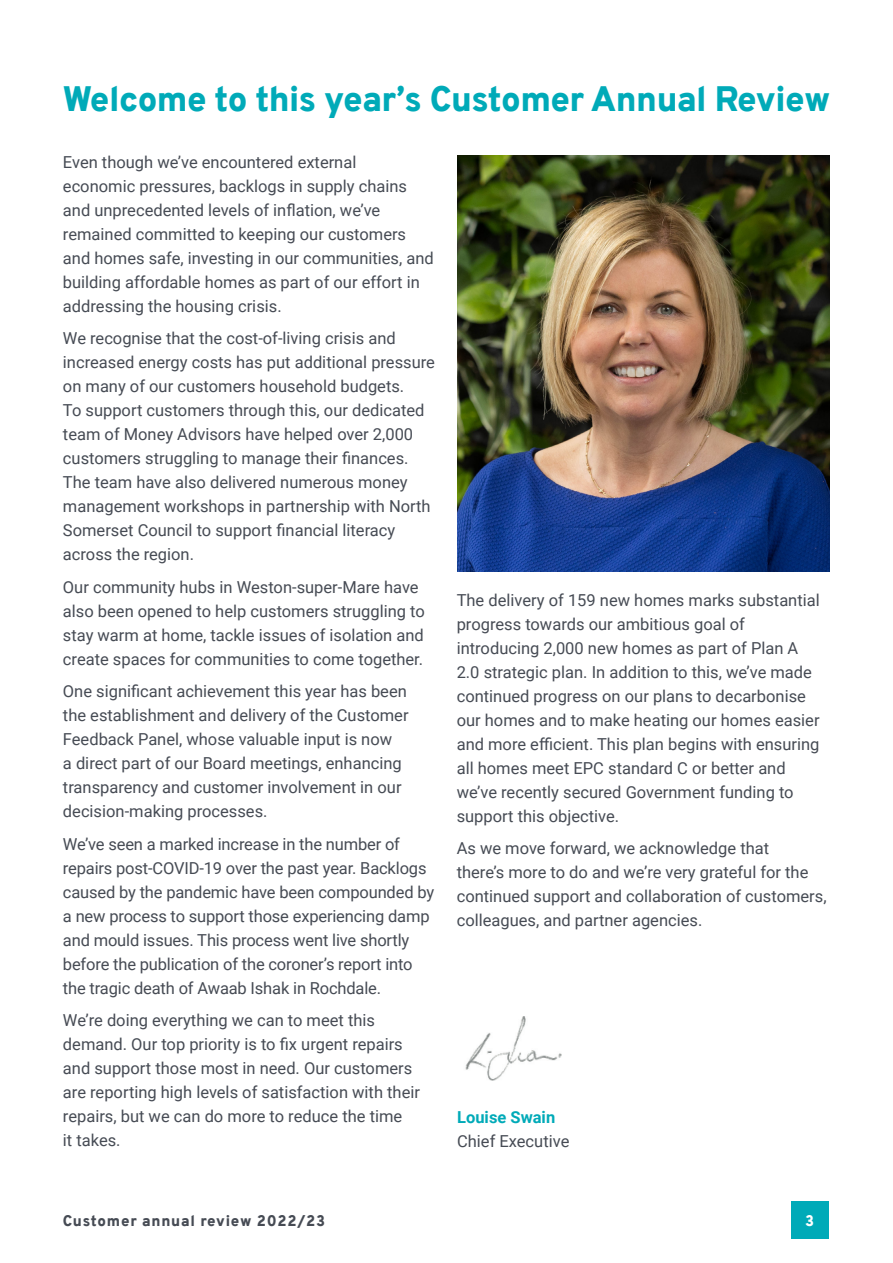
<style>
.page{position:relative;width:893px;height:1263px;background:#fff}
.page>*{position:absolute;margin:0;border:0;box-sizing:border-box;transform-origin:0 0}
.Title1{font:900 34.5px "Overpass";letter-spacing:-.015em;color:#00aab8}
.body{font:16.5px/24px "Roboto";color:#464b54}
.t1{font:700 16.5px "Roboto";color:#00aab8}
.t2{font:900 15px "Overpass";letter-spacing:.05em;color:#464b54}
.t3{font:900 15px "Overpass";color:#fff}
</style>
<div class="page">
<img style="left:465px;top:1016px;width:96px;height:64px">
<img style="left:457px;top:155px;width:372px;height:417px">
<div style="left:791px;top:1201px;width:37px;height:37px;background:#00aab8"></div>
<p class="Title1" style="left:63px;top:74px;width:769px">Welcome to this year’s Customer Annual Review</p>
<p class="body" style="left:63px;top:149px;width:372px">Even though we’ve encountered external<br>economic pressures, backlogs in supply chains and unprecedented levels of inflation, we’ve remained committed to keeping our customers and homes safe, investing in our communities, and building affordable homes as part of our effort in addressing the housing crisis.</p>
<p class="body" style="left:63px;top:326px;width:373px">We recognise that the cost-of-living crisis and increased energy costs has put additional pressure on many of our customers household budgets.<br>To support customers through this, our dedicated team of Money Advisors have helped over 2,000 customers struggling to manage their finances.<br>The team have also delivered numerous money management workshops in partnership with North Somerset Council to support financial literacy across the region.</p>
<p class="body" style="left:63px;top:574px;width:363px">Our community hubs in Weston-super-Mare have also been opened to help customers struggling to stay warm at home, tackle issues of isolation and create spaces for communities to come together.</p>
<p class="body" style="left:63px;top:679px;width:347px">One significant achievement this year has been the establishment and delivery of the Customer Feedback Panel, whose valuable input is now<br>a direct part of our Board meetings, enhancing transparency and customer involvement in our decision-making processes.</p>
<p class="body" style="left:63px;top:831px;width:373px">We’ve seen a marked increase in the number of repairs post-COVID-19 over the past year. Backlogs caused by the pandemic have been compounded by a new process to support those experiencing damp and mould issues. This process went live shortly before the publication of the coroner’s report into the tragic death of Awaab Ishak in Rochdale.</p>
<p class="body" style="left:63px;top:1008px;width:359px">We’re doing everything we can to meet this demand. Our top priority is to fix urgent repairs and support those most in need. Our customers are reporting high levels of satisfaction with their repairs, but we can do more to reduce the time<br>it takes.</p>
<p class="body" style="left:457px;top:587px;width:365px">The delivery of 159 new homes marks substantial progress towards our ambitious goal of introducing 2,000 new homes as part of Plan A 2.0 strategic plan. In addition to this, we’ve made continued progress on our plans to decarbonise our homes and to make heating our homes easier and more efficient. This plan begins with ensuring all homes meet EPC standard C or better and we’ve recently secured Government funding to support this objective.</p>
<p class="body" style="left:457px;top:836px;width:371px">As we move forward, we acknowledge that<br>there’s more to do and we’re very grateful for the continued support and collaboration of customers, colleagues, and partner agencies.</p>
<p class="t1" style="left:457px;top:1105px;width:100px">Louise Swain</p>
<p class="body" style="left:457px;top:1128px;width:114px">Chief Executive</p>
<p class="t2" style="left:63px;top:1209px;width:264px">Customer annual review 2022/23</p>
<p class="t3" style="left:805px;top:1209px;width:10px">3</p>
</div>
